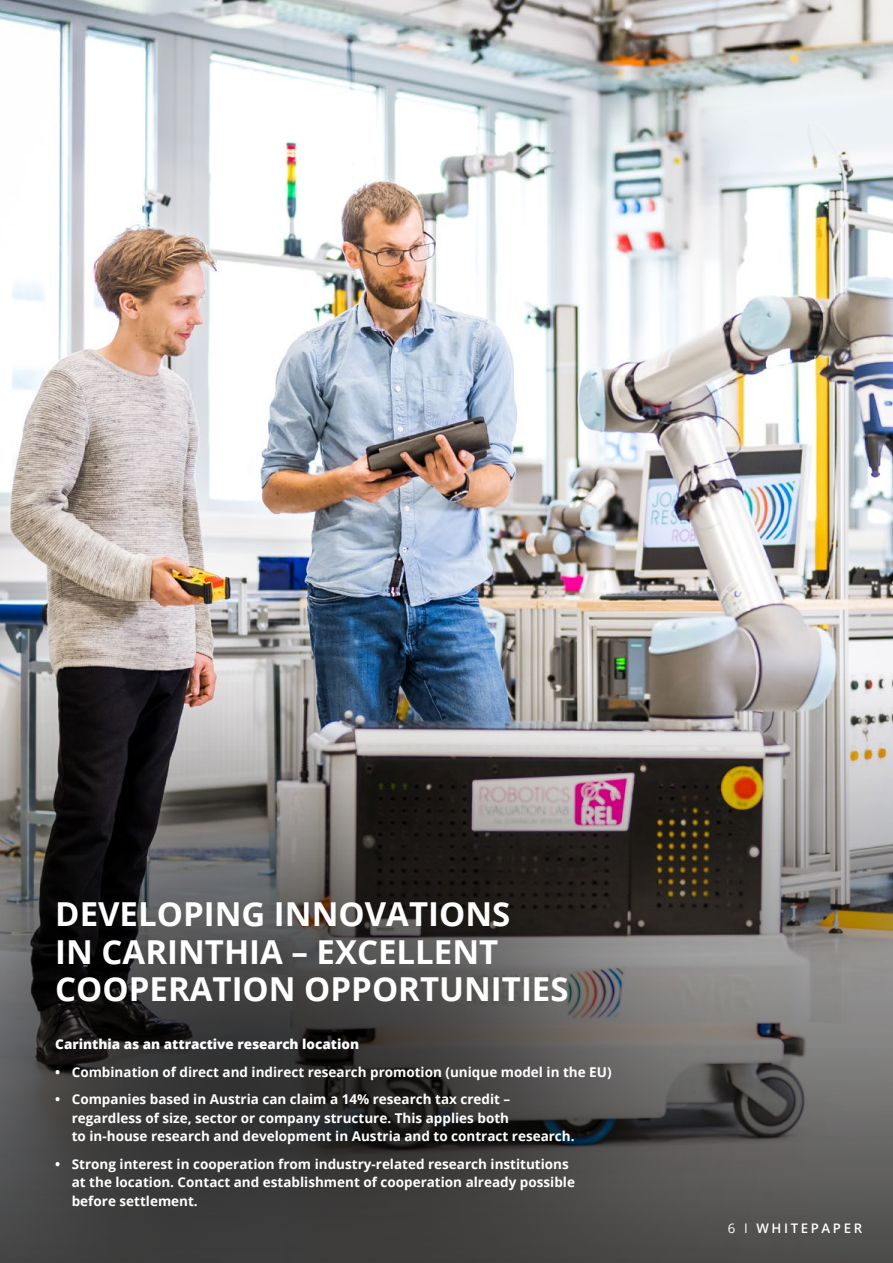
<style>
.page{position:relative;width:893px;height:1263px;background:#fff}
.page>*{position:absolute;margin:0;border:0;box-sizing:border-box;transform-origin:0 0}
.t1{font:700 33px/37.5px "Open Sans";color:#fff}
.t2{font:700 13.5px/18.8px "Open Sans";color:#fff}
.t3{font:800 13.5px "Open Sans";color:#fff}
.t4{font:600 13.2px "Open Sans";letter-spacing:.2em;color:#fff}
.s1{font-weight:400}
</style>
<div class="page">
<img style="left:0;top:0;width:893px;height:606px">
<img style="left:0;top:606px;width:893px;height:657px">
<div style="left:0;top:704px;width:787px;height:559px;background:#000;opacity:.75"></div>
<p class="t1" style="left:55px;top:895px;width:515px">DEVELOPING INNOVATIONS<br>IN CARINTHIA – EXCELLENT<br>COOPERATION OPPORTUNITIES</p>
<p class="t3" style="left:55px;top:1034px;width:305px">Carinthia as an attractive research location</p>
<p class="t2" style="left:55px;top:1062px;width:558px">• Combination of direct and indirect research promotion (unique model in the EU)</p>
<p class="t2" style="left:72px;top:1089px;width:504px;text-indent:-16px">• Companies based in Austria can claim a 14% research tax credit – regardless of size, sector or company structure. This applies both<br>to in-house research and development in Austria and to contract research.</p>
<p class="t2" style="left:72px;top:1154px;width:505px;text-indent:-16px">• Strong interest in cooperation from industry-related research institutions at the location. Contact and establishment of cooperation already possible before settlement.</p>
<p class="t4" style="left:728px;top:1219px;width:136px"><span class="s1">6 I</span> WHITEPAPER</p>
</div>
